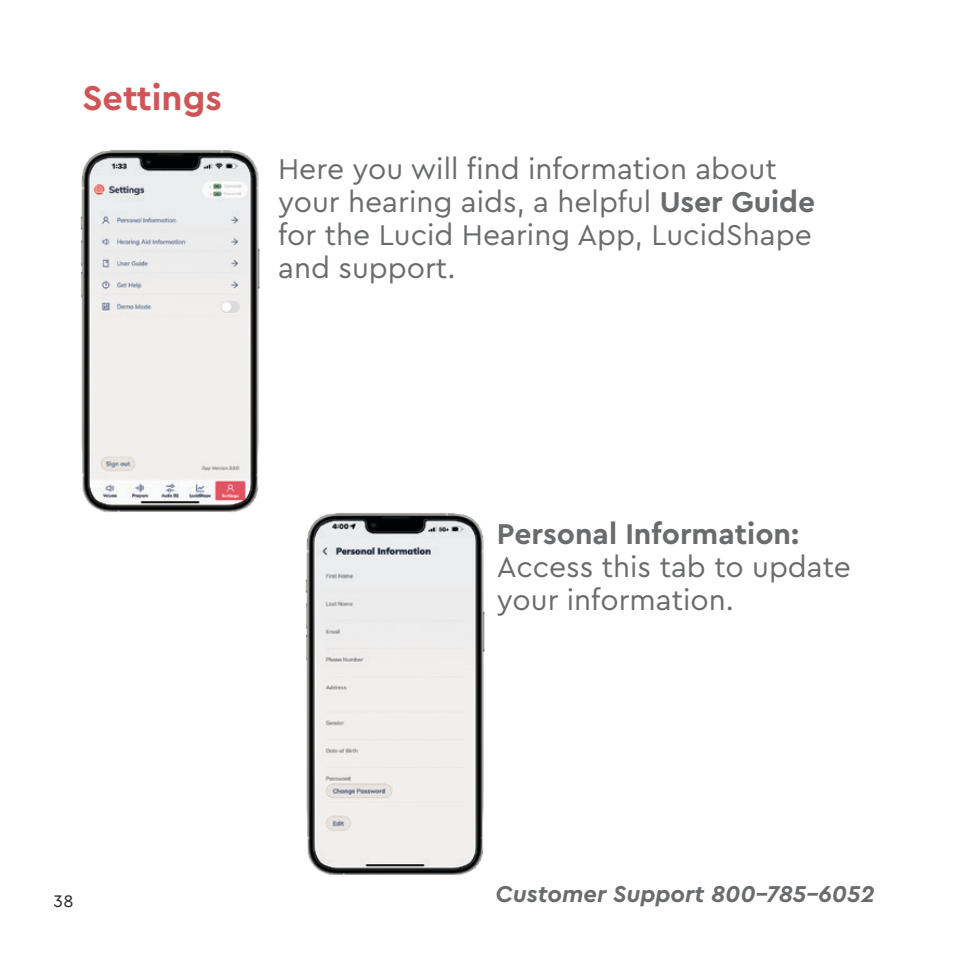
<style>
.page{position:relative;width:953px;height:953px;background:#fff}
.page>*{position:absolute;margin:0;border:0;box-sizing:border-box;transform-origin:0 0}
.t1{font:700 36px "Cera PRO";color:#d05559}
.t2{font:30px/33px "Cera PRO";color:#696b6d}
.t3{font:700 30px "Cera PRO";color:#696b6d}
.t4{font:italic 700 24px "Cera Pro";color:#696b6d}
.t5{font:17.4px "Cera PRO";color:#231f20}
.s1{font-weight:700}
</style>
<div class="page">
<img style="left:80px;top:150px;width:180px;height:363px">
<img style="left:305px;top:513px;width:180px;height:363px">
<p class="t1" style="left:82px;top:74px;width:141px">Settings</p>
<p class="t2" style="left:278px;top:151px;width:538px">Here you will find information about your hearing aids, a helpful <span class="s1">User Guide </span>for the Lucid Hearing App, LucidShape and support.</p>
<p class="t3" style="left:497px;top:514px;width:304px">Personal Information:</p>
<p class="t2" style="left:497px;top:549px;width:355px">Access this tab to update your information.</p>
<p class="t5" style="left:53px;top:889px;width:21px">38</p>
<p class="t4" style="left:495px;top:878px;width:380px">Customer Support 800-785-6052</p>
</div>
